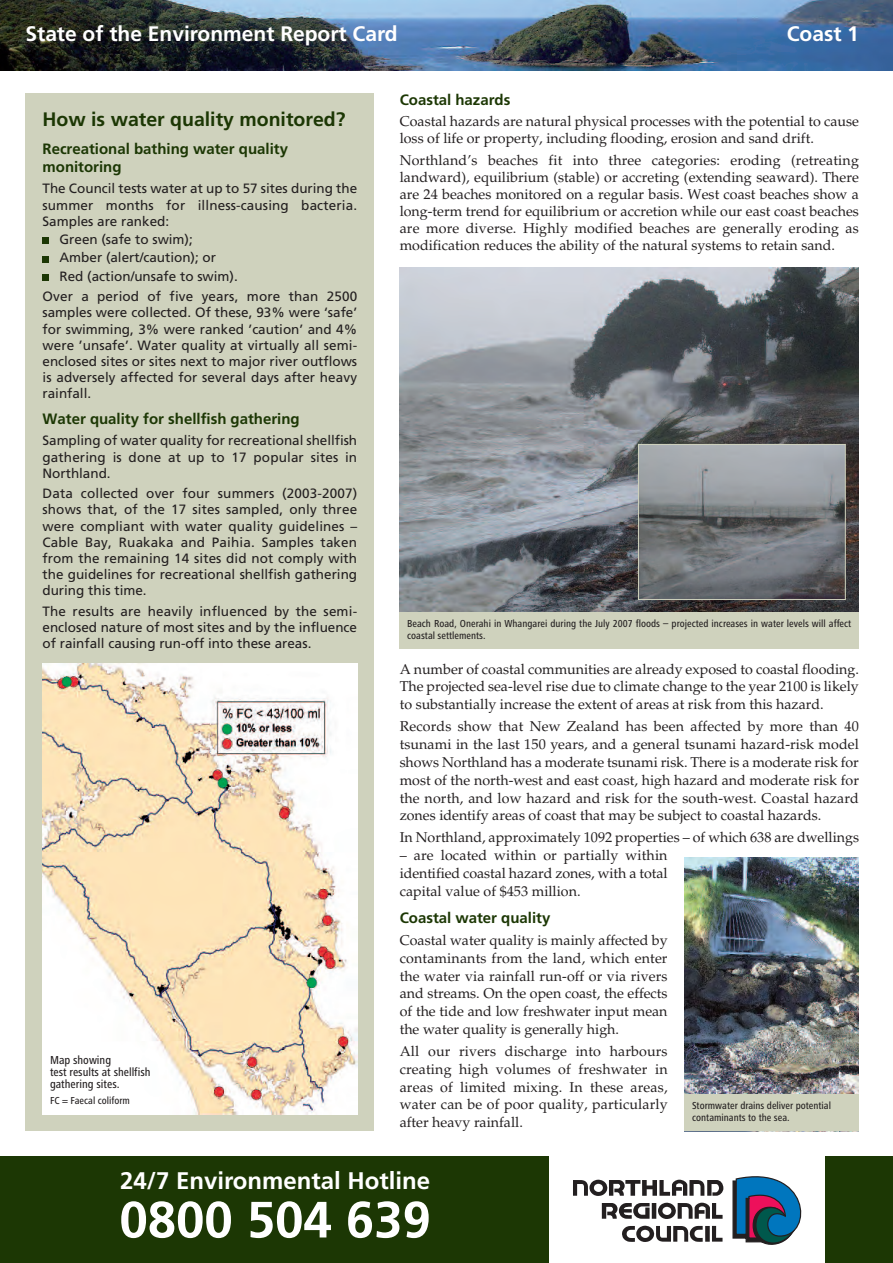
<style>
.page{position:relative;width:893px;height:1263px;background:#fff}
.page>*{position:absolute;margin:0;border:0;box-sizing:border-box;transform-origin:0 0}
.t1{font:700 51px "Frutiger";color:#fff}
.t2{font:700 24px "Frutiger";color:#fff}
.t3{font:700 21px "Frutiger";color:#fff}
.t4{font:700 19.5px "Frutiger Maori";color:#1c3704}
.t5{font:700 15px/18px "Frutiger Maori";color:#1c3704}
.t6{font:14.25px/17.9px "Palatino Maori";color:#231f20;text-align:justify}
.t7{font:13.5px/16.2px "Frutiger Maori";color:#231f20;text-align:justify}
.t8{font:500 condensed 12px/12px "Frutiger Next LT";color:#231f20}
.t9{font:500 condensed 10.5px/12px "Frutiger Next LT";color:#231f20}
</style>
<div class="page">
<div style="left:26px;top:94px;width:348px;height:1037px;background:#cfd2bd"></div>
<div style="left:0;top:1157px;width:893px;height:106px;background:#1c3704"></div>
<div style="left:549px;top:1157px;width:276px;height:106px;background:#fff"></div>
<svg style="left:573px;top:1179px;width:150px;height:17px"></svg>
<svg style="left:602px;top:1202px;width:121px;height:17px"></svg>
<svg style="left:622px;top:1225px;width:100px;height:17px"></svg>
<svg style="left:732px;top:1176px;width:70px;height:69px"></svg>
<img style="left:0;top:0;width:893px;height:70px">
<div style="left:43px;top:274px;width:6px;height:7px;background:#1c3704"></div>
<svg style="left:43px;top:256px;width:6px;height:6px"></svg>
<svg style="left:43px;top:238px;width:6px;height:6px"></svg>
<img style="left:43px;top:664px;width:314px;height:450px">
<img style="left:400px;top:267px;width:459px;height:346px">
<img style="left:685px;top:858px;width:174px;height:236px">
<div style="left:685px;top:1094px;width:174px;height:37px;background:#cfd2bd"></div>
<div style="left:400px;top:613px;width:459px;height:36px;background:#cfd2bd"></div>
<img style="left:640px;top:446px;width:204px;height:152px">
<div style="left:638px;top:444px;width:208px;height:156px;border:1px solid #cfd2bd"></div>
<h3 class="t3" style="left:26px;top:26px;width:374px">State of the Environment Report Card</h3>
<h3 class="t3" style="left:787px;top:26px;width:74px">Coast 1</h3>
<h3 class="t4" style="left:43px;top:111px;width:305px">How is water quality monitored?</h3>
<p class="t5" style="left:43px;top:141px;width:247px">Recreational bathing water quality monitoring</p>
<p class="t7" style="left:43px;top:182px;width:316px">The Council tests water at up to 57 sites during the summer months for illness-causing bacteria.<br>Samples are ranked:</p>
<p class="t7" style="left:60px;top:231px;width:180px;line-height:18.3px;text-align:left">Green (safe to swim);<br>Amber (alert/caution); or<br>Red (action/unsafe to swim).</p>
<p class="t7" style="left:43px;top:289px;width:316px">Over a period of five years, more than 2500 samples were collected. Of these, 93% were ‘safe’ for swimming, 3% were ranked ’caution’ and 4% were ’unsafe’. Water quality at virtually all semi&shy;enclosed sites or sites next to major river outflows is adversely affected for several days after heavy rainfall.</p>
<p class="t5" style="left:43px;top:411px;width:259px">Water quality for shellfish gathering</p>
<p class="t7" style="left:43px;top:434px;width:316px">Sampling of water quality for recreational shellfish gathering is done at up to 17 popular sites in Northland.</p>
<p class="t7" style="left:43px;top:486px;width:316px">Data collected over four summers (2003-2007) shows that, of the 17 sites sampled, only three were compliant with water quality guidelines – Cable Bay, Ruakaka and Paihia. Samples taken from the remaining 14 sites did not comply with the guidelines for recreational shellfish gathering during this time.</p>
<p class="t7" style="left:43px;top:604px;width:316px">The results are heavily influenced by the semi&shy;enclosed nature of most sites and by the influence of rainfall causing run-off into these areas.</p>
<p class="t8" style="left:50px;top:1055px;width:102px">Map showing<br>test results at shellfish gathering sites.</p>
<p class="t9" style="left:50px;top:1096px;width:81px">FC = Faecal coliform</p>
<p class="t5" style="left:400px;top:92px;width:112px">Coastal hazards</p>
<p class="t6" style="left:400px;top:114px;width:461px;line-height:17.1px">Coastal hazards are natural physical processes with the potential to cause loss of life or property, including flooding, erosion and sand drift.</p>
<p class="t6" style="left:400px;top:153px;width:461px;line-height:17.1px">Northland’s beaches fit into three categories: eroding (retreating landward), equilibrium (stable) or accreting (extending seaward). There are 24 beaches monitored on a regular basis. West coast beaches show a long-term trend for equilibrium or accretion while our east coast beaches are more diverse. Highly modified beaches are generally eroding as modification reduces the ability of the natural systems to retain sand.</p>
<p class="t9" style="left:407px;top:619px;width:446px">Beach Road, Onerahi in Whangarei during the July 2007 floods – projected increases in water levels will affect coastal settlements.</p>
<p class="t6" style="left:400px;top:661px;width:461px">A number of coastal communities are already exposed to coastal flooding.<br>The projected sea-level rise due to climate change to the year 2100 is likely to substantially increase the extent of areas at risk from this hazard.</p>
<p class="t6" style="left:400px;top:719px;width:461px">Records show that New Zealand has been affected by more than 40 tsunami in the last 150 years, and a general tsunami hazard-risk model shows Northland has a moderate tsunami risk. There is a moderate risk for most of the north-west and east coast, high hazard and moderate risk for the north, and low hazard and risk for the south-west. Coastal hazard zones identify areas of coast that may be subject to coastal hazards.</p>
<p class="t6" style="left:400px;top:830px;width:461px">In Northland, approximately 1092 properties – of which 638 are dwellings</p>
<p class="t6" style="left:400px;top:848px;width:269px">– are located within or partially within identified coastal hazard zones, with a total capital value of $453 million.</p>
<p class="t5" style="left:400px;top:910px;width:152px">Coastal water quality</p>
<p class="t6" style="left:400px;top:933px;width:269px">Coastal water quality is mainly affected by contaminants from the land, which enter the water via rainfall run-off or via rivers and streams. On the open coast, the effects of the tide and low freshwater input mean the water quality is generally high.</p>
<p class="t6" style="left:400px;top:1044px;width:269px">All our rivers discharge into harbours creating high volumes of freshwater in areas of limited mixing. In these areas, water can be of poor quality, particularly after heavy rainfall.</p>
<p class="t9" style="left:692px;top:1101px;width:140px">Stormwater drains deliver potential contaminants to the sea.</p>
<h2 class="t2" style="left:120px;top:1171px;width:311px">24/7 Environmental Hotline</h2>
<h1 class="t1" style="left:119px;top:1199px;width:313px">0800 504 639</h1>
</div>
